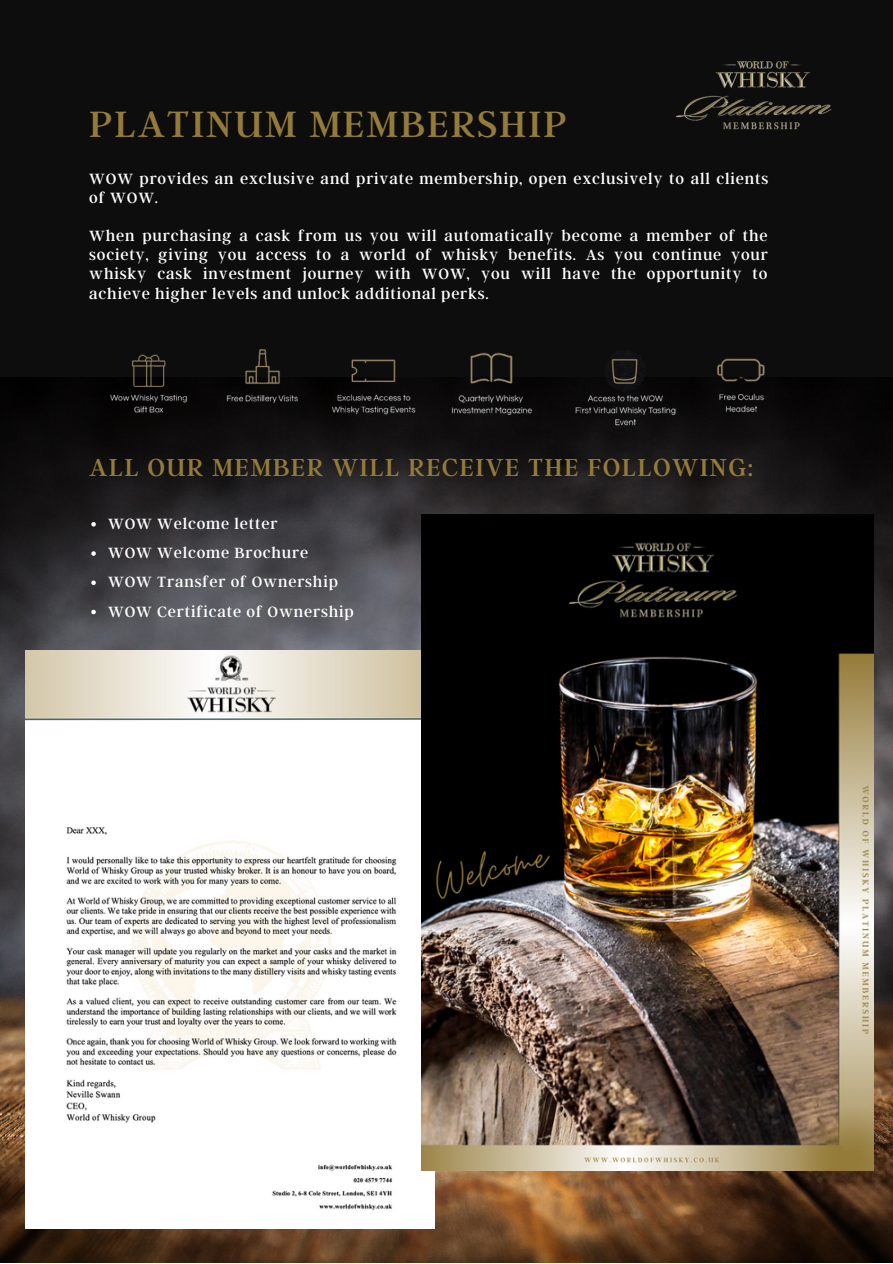
<style>
.page{position:relative;width:893px;height:1264px;background:#fff}
.page>*{position:absolute;margin:0;border:0;box-sizing:border-box;transform-origin:0 0}
.t1{font:40.8px "Argent CF";letter-spacing:.05em;color:#947b39}
.t2{font:27.3px "Argent CF";letter-spacing:.05em;color:#947b39}
.t3{font:16.5px/19px "Argent CF";letter-spacing:.05em;color:#fff}
</style>
<div class="page">
<div style="left:0;top:0;width:892px;height:1262px;background:#0e0d0d"></div>
<img style="left:676px;top:61px;width:156px;height:69px">
<img style="left:0;top:377px;width:892px;height:885px">
<img style="left:565px;top:353px;width:111px;height:81px">
<img style="left:316px;top:359px;width:95px;height:74px">
<img style="left:97px;top:354px;width:113px;height:84px">
<img style="left:210px;top:349px;width:113px;height:79px">
<img style="left:411px;top:352px;width:154px;height:83px">
<img style="left:676px;top:358px;width:127px;height:80px">
<svg style="left:91px;top:522px;width:5px;height:4px"></svg>
<svg style="left:91px;top:551px;width:5px;height:5px"></svg>
<svg style="left:91px;top:580px;width:5px;height:5px"></svg>
<svg style="left:91px;top:609px;width:5px;height:5px"></svg>
<img style="left:25px;top:650px;width:410px;height:578px">
<img style="left:421px;top:515px;width:452px;height:655px">
<p class="t1" style="left:89px;top:97px;width:478px">PLATINUM MEMBERSHIP</p>
<p class="t3" style="left:89px;top:168px;width:680px">WOW provides an exclusive and private membership, open exclusively to all clients of WOW.</p>
<p class="t3" style="left:89px;top:226px;width:680px;text-align:justify">When purchasing a cask from us you will automatically become a member of the society, giving you access to a world of whisky benefits. As you continue your whisky cask investment journey with WOW, you will have the opportunity to achieve higher levels and unlock additional perks.</p>
<p class="t2" style="left:89px;top:449px;width:665px">ALL OUR MEMBER WILL RECEIVE THE FOLLOWING:</p>
<p class="t3" style="left:108px;top:513px;width:171px">WOW Welcome letter</p>
<p class="t3" style="left:108px;top:542px;width:201px">WOW Welcome Brochure</p>
<p class="t3" style="left:108px;top:571px;width:231px">WOW Transfer of Ownership</p>
<p class="t3" style="left:108px;top:601px;width:247px">WOW Certificate of Ownership</p>
</div>
